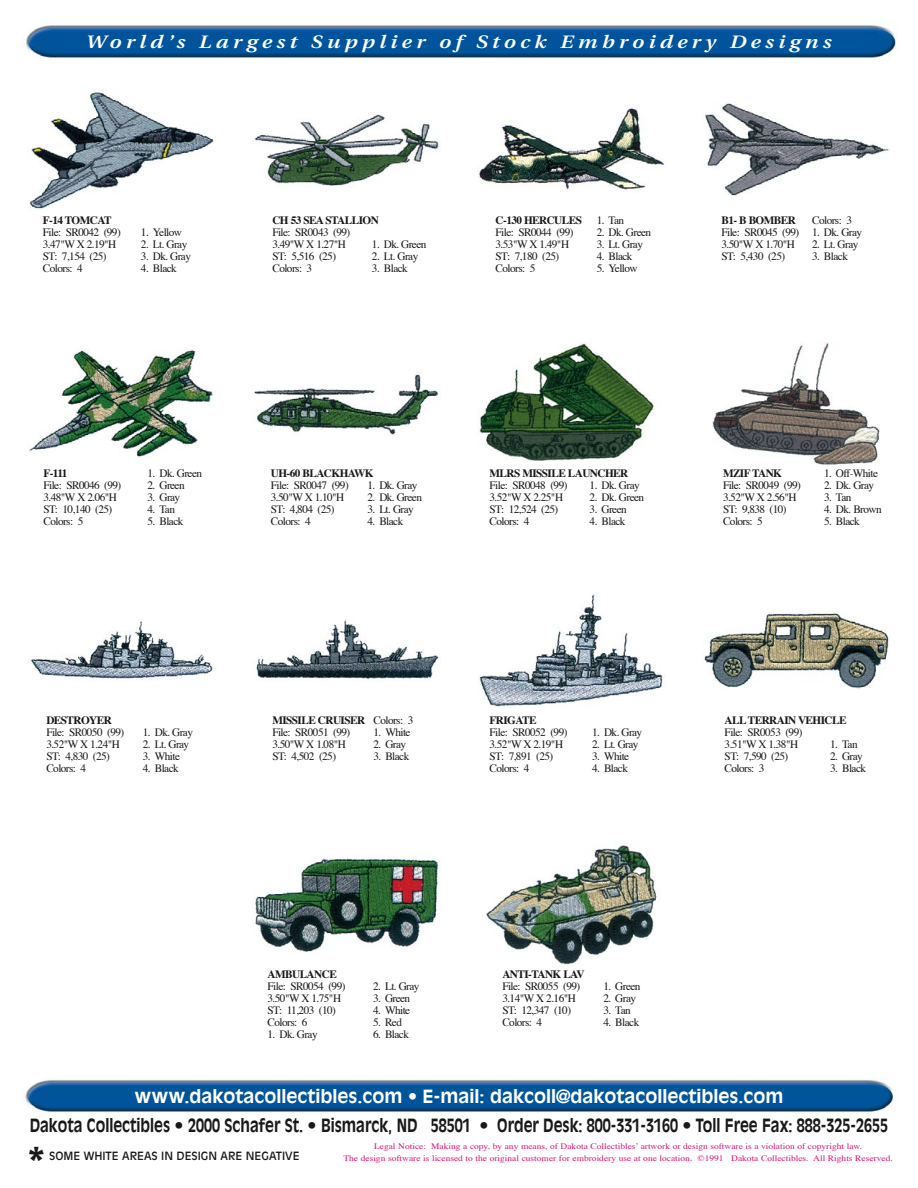
<style>
.page{position:relative;width:918px;height:1188px;background:#fff}
.page>*{position:absolute;margin:0;border:0;box-sizing:border-box;transform-origin:0 0}
.t1{font:700 42px "Antique Olive Std";color:#1a1818}
.t2{font:700 18px "Antique Olive Std";color:#1a1818;scale:.8 1}
.t3{font:700 18px "Antique Olive Std";color:#fff}
.t4{font:italic 600 18px "Utopia";letter-spacing:.2em;color:#fff;scale:1.2 1}
.t5{font:11.25px/12px "Times";letter-spacing:-.05em;color:#1a1818}
.t6{font:700 11.25px "Times";letter-spacing:-.05em;color:#1a1818}
.t7{font:11.25px "Antique Olive Std";color:#1a1818}
.t8{font:8.4px/12px "Times";color:#e51179;text-align:center;scale:1.12 1}
</style>
<div class="page">
<img style="left:25px;top:1079px;width:869px;height:33px">
<img style="left:25px;top:24px;width:872px;height:34px">
<img style="left:29px;top:92px;width:185px;height:117px">
<img style="left:254px;top:114px;width:185px;height:72px">
<img style="left:477px;top:108px;width:187px;height:83px">
<img style="left:705px;top:103px;width:184px;height:93px">
<img style="left:29px;top:349px;width:187px;height:109px">
<img style="left:254px;top:374px;width:185px;height:61px">
<img style="left:479px;top:343px;width:175px;height:118px">
<img style="left:712px;top:342px;width:168px;height:123px">
<img style="left:30px;top:619px;width:183px;height:60px">
<img style="left:256px;top:620px;width:183px;height:60px">
<img style="left:704px;top:613px;width:187px;height:76px">
<img style="left:255px;top:858px;width:184px;height:94px">
<img style="left:485px;top:845px;width:172px;height:120px">
<img style="left:479px;top:594px;width:184px;height:113px">
<h2 class="t4" style="left:86px;top:32px;width:623px">World’s Largest Supplier of Stock Embroidery Designs</h2>
<p class="t6" style="left:43px;top:212px;width:70px">F-14 TOMCAT</p>
<p class="t5" style="left:43px;top:226px;width:79px">File: SR0042 (99)<br>3.47"W X 2.19"H<br>ST: 7,154 (25)<br>Colors: 4</p>
<p class="t5" style="left:141px;top:226px;width:43px">1. Yellow</p>
<p class="t5" style="left:141px;top:238px;width:48px">2. Lt. Gray</p>
<p class="t5" style="left:141px;top:250px;width:52px">3. Dk. Gray</p>
<p class="t5" style="left:141px;top:262px;width:37px">4. Black</p>
<p class="t6" style="left:272px;top:212px;width:108px">CH 53 SEA STALLION</p>
<p class="t5" style="left:272px;top:226px;width:79px">File: SR0043 (99)<br>3.49"W X 1.27"H<br>ST: 5,516 (25)<br>Colors: 3</p>
<p class="t5" style="left:372px;top:238px;width:56px">1. Dk. Green</p>
<p class="t5" style="left:372px;top:250px;width:48px">2. Lt. Gray</p>
<p class="t5" style="left:372px;top:262px;width:37px">3. Black</p>
<p class="t6" style="left:496px;top:212px;width:88px">C-130 HERCULES</p>
<p class="t5" style="left:496px;top:226px;width:79px">File: SR0044 (99)<br>3.53"W X 1.49"H<br>ST: 7,180 (25)<br>Colors: 5</p>
<p class="t5" style="left:597px;top:214px;width:29px">1. Tan</p>
<p class="t5" style="left:597px;top:226px;width:56px">2. Dk. Green</p>
<p class="t5" style="left:597px;top:238px;width:48px">3. Lt. Gray</p>
<p class="t5" style="left:597px;top:250px;width:37px">4. Black</p>
<p class="t5" style="left:597px;top:262px;width:43px">5. Yellow</p>
<p class="t6" style="left:722px;top:212px;width:76px">B1- B BOMBER</p>
<p class="t5" style="left:722px;top:226px;width:79px">File: SR0045 (99)<br>3.50"W X 1.70"H<br>ST: 5,430 (25)</p>
<p class="t5" style="left:812px;top:214px;width:41px">Colors: 3</p>
<p class="t5" style="left:812px;top:226px;width:52px">1. Dk. Gray</p>
<p class="t5" style="left:812px;top:238px;width:48px">2. Lt. Gray</p>
<p class="t5" style="left:812px;top:250px;width:37px">3. Black</p>
<p class="t6" style="left:44px;top:466px;width:26px">F-111</p>
<p class="t5" style="left:44px;top:480px;width:79px">File: SR0046 (99)<br>3.48"W X 2.06"H<br>ST: 10,140 (25)<br>Colors: 5</p>
<p class="t5" style="left:148px;top:468px;width:56px">1. Dk. Green</p>
<p class="t5" style="left:148px;top:480px;width:39px">2. Green</p>
<p class="t5" style="left:148px;top:492px;width:34px">3. Gray</p>
<p class="t5" style="left:148px;top:504px;width:29px">4. Tan</p>
<p class="t5" style="left:148px;top:516px;width:37px">5. Black</p>
<p class="t6" style="left:271px;top:466px;width:104px">UH-60 BLACKHAWK</p>
<p class="t5" style="left:271px;top:480px;width:79px">File: SR0047 (99)<br>3.50"W X 1.10"H<br>ST: 4,804 (25)<br>Colors: 4</p>
<p class="t5" style="left:367px;top:480px;width:52px">1. Dk. Gray</p>
<p class="t5" style="left:367px;top:492px;width:56px">2. Dk. Green</p>
<p class="t5" style="left:367px;top:504px;width:48px">3. Lt. Gray</p>
<p class="t5" style="left:367px;top:516px;width:37px">4. Black</p>
<p class="t6" style="left:490px;top:466px;width:140px">MLRS MISSILE LAUNCHER</p>
<p class="t5" style="left:490px;top:480px;width:79px">File: SR0048 (99)<br>3.52"W X 2.25"H<br>ST: 12,524 (25)<br>Colors: 4</p>
<p class="t5" style="left:590px;top:480px;width:52px">1. Dk. Gray</p>
<p class="t5" style="left:590px;top:492px;width:56px">2. Dk. Green</p>
<p class="t5" style="left:590px;top:504px;width:39px">3. Green</p>
<p class="t5" style="left:590px;top:516px;width:37px">4. Black</p>
<p class="t6" style="left:46px;top:713px;width:67px">DESTROYER</p>
<p class="t5" style="left:46px;top:727px;width:79px">File: SR0050 (99)<br>3.52"W X 1.24"H<br>ST: 4,830 (25)<br>Colors: 4</p>
<p class="t5" style="left:143px;top:727px;width:52px">1. Dk. Gray</p>
<p class="t5" style="left:143px;top:739px;width:48px">2. Lt. Gray</p>
<p class="t5" style="left:143px;top:751px;width:39px">3. White</p>
<p class="t5" style="left:143px;top:763px;width:37px">4. Black</p>
<p class="t6" style="left:272px;top:713px;width:94px">MISSILE CRUISER</p>
<p class="t5" style="left:272px;top:727px;width:79px">File: SR0051 (99)<br>3.50"W X 1.08"H<br>ST: 4,502 (25)</p>
<p class="t5" style="left:373px;top:715px;width:41px">Colors: 3</p>
<p class="t5" style="left:373px;top:727px;width:39px">1. White</p>
<p class="t5" style="left:373px;top:739px;width:34px">2. Gray</p>
<p class="t5" style="left:373px;top:751px;width:37px">3. Black</p>
<p class="t6" style="left:490px;top:713px;width:49px">FRIGATE</p>
<p class="t5" style="left:490px;top:727px;width:79px">File: SR0052 (99)<br>3.52"W X 2.19"H<br>ST: 7,891 (25)<br>Colors: 4</p>
<p class="t5" style="left:592px;top:727px;width:52px">1. Dk. Gray</p>
<p class="t5" style="left:592px;top:739px;width:48px">2. Lt. Gray</p>
<p class="t5" style="left:592px;top:751px;width:39px">3. White</p>
<p class="t5" style="left:592px;top:763px;width:37px">4. Black</p>
<p class="t6" style="left:723px;top:466px;width:61px">MZIF TANK</p>
<p class="t5" style="left:723px;top:480px;width:79px">File: SR0049 (99)<br>3.52"W X 2.56"H<br>ST: 9,838 (10)<br>Colors: 5</p>
<p class="t5" style="left:824px;top:468px;width:56px">1. Off-White</p>
<p class="t5" style="left:824px;top:480px;width:52px">2. Dk. Gray</p>
<p class="t5" style="left:824px;top:492px;width:29px">3. Tan</p>
<p class="t5" style="left:824px;top:504px;width:59px">4. Dk. Brown</p>
<p class="t5" style="left:824px;top:516px;width:37px">5. Black</p>
<p class="t6" style="left:725px;top:713px;width:123px">ALL TERRAIN VEHICLE</p>
<p class="t5" style="left:725px;top:727px;width:79px">File: SR0053 (99)<br>3.51"W X 1.38"H<br>ST: 7,590 (25)<br>Colors: 3</p>
<p class="t5" style="left:830px;top:739px;width:29px">1. Tan</p>
<p class="t5" style="left:830px;top:751px;width:34px">2. Gray</p>
<p class="t5" style="left:830px;top:763px;width:37px">3. Black</p>
<p class="t6" style="left:268px;top:967px;width:71px">AMBULANCE</p>
<p class="t5" style="left:268px;top:981px;width:79px">File: SR0054 (99)<br>3.50"W X 1.75"H<br>ST: 11,203 (10)<br>Colors: 6</p>
<p class="t5" style="left:268px;top:1029px;width:52px">1. Dk. Gray</p>
<p class="t5" style="left:373px;top:981px;width:48px">2. Lt. Gray</p>
<p class="t5" style="left:373px;top:993px;width:39px">3. Green</p>
<p class="t5" style="left:373px;top:1005px;width:39px">4. White</p>
<p class="t5" style="left:373px;top:1017px;width:30px">5. Red</p>
<p class="t5" style="left:373px;top:1029px;width:37px">6. Black</p>
<p class="t6" style="left:502px;top:967px;width:84px">ANTI-TANK LAV</p>
<p class="t5" style="left:502px;top:981px;width:79px">File: SR0055 (99)<br>3.14"W X 2.16"H<br>ST: 12,347 (10)<br>Colors: 4</p>
<p class="t5" style="left:603px;top:981px;width:39px">1. Green</p>
<p class="t5" style="left:603px;top:993px;width:34px">2. Gray</p>
<p class="t5" style="left:603px;top:1005px;width:29px">3. Tan</p>
<p class="t5" style="left:603px;top:1017px;width:37px">4. Black</p>
<h2 class="t3" style="left:134px;top:1085px;width:651px">www.dakotacollectibles.com • E-mail: dakcoll@dakotacollectibles.com</h2>
<h2 class="t2" style="left:30px;top:1115px;width:1075px">Dakota Collectibles • 2000 Schafer St. • Bismarck, ND 58501 • Order Desk: 800-331-3160 • Toll Free Fax: 888-325-2655</h2>
<h1 class="t1" style="left:27px;top:1137px;width:20px">*</h1>
<p class="t7" style="left:49px;top:1149px;width:252px">SOME WHITE AREAS IN DESIGN ARE NEGATIVE</p>
<p class="t8" style="left:343px;top:1141px;width:492px">Legal Notice: Making a copy, by any means, of Dakota Collectiblesʼ artwork or design software is a violation of copyright law.<br>The design software is licensed to the original customer for embroidery use at one location. ©1991 Dakota Collectibles. All Rights Reserved.</p>
</div>
